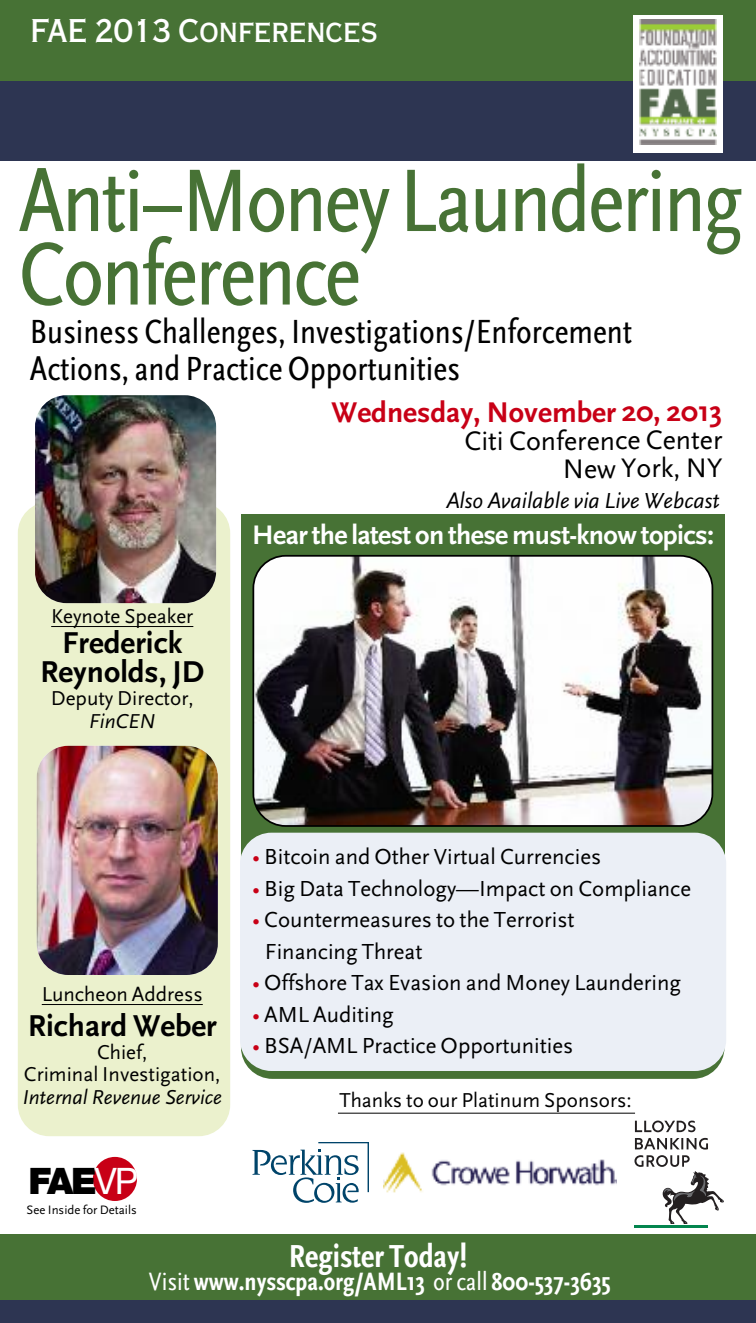
<style>
.page{position:relative;width:756px;height:1323px;background:#fff}
.page>*{position:absolute;margin:0;border:0;box-sizing:border-box;transform-origin:0 0}
.t1{font:condensed 92.75px/73.5px "Scala Sans OT";letter-spacing:-.03em;color:#477235}
.t2{font:900 36.57px "Helvetica Neue LT Std";color:#000}
.t3{font:condensed 35px/36.8px "Scala Sans OT";color:#000}
.t4{font:700 condensed 33.25px "Scala Sans OT";color:#fff}
.t5{font:700 31.5px/29.8px "Scala Sans OT";color:#000;text-align:center}
.t6{font:31.5px "Copperplate Thirty AB";color:#fff}
.t7{font:700 29.75px "Scala Sans OT";color:#c80016}
.t8{font:700 28px "Scala Sans OT";letter-spacing:-.025em;color:#fff}
.t9{font:28px/27.8px "Scala Sans OT";color:#000;text-align:right}
.t10{font:700 condensed 26.25px "Scala Sans OT";color:#fff}
.t11{font:22.75px/31.5px "Scala Sans OT";color:#000}
.t12{font:italic 22.75px "Scala Sans OT";color:#000}
.t13{font:21px/22.8px "Scala Sans OT";color:#000;text-align:center}
.t14{font:italic 21px "Scala Sans OT";color:#000}
.t15{font:12.78px "Scala Sans OT";color:#000}
.s1{font-weight:400;color:#fff}
.s2{color:#c80016}
.s3{font-weight:400}
</style>
<div class="page">
<div style="left:241px;top:821px;width:483px;height:258px;background:#477235;border-radius:32px"></div>
<div style="left:241px;top:514px;width:483px;height:535px;background:#477235"></div>
<div style="left:0;top:1235px;width:756px;height:65px;background:#477235"></div>
<img style="left:252px;top:555px;width:461px;height:272px">
<div style="left:0;top:1300px;width:756px;height:23px;background:#2d3552"></div>
<div style="left:240px;top:833px;width:486px;height:238px;background:#ebeff6;border-radius:32px"></div>
<div style="left:18px;top:502px;width:212px;height:634px;background:#ebf1cd;border-radius:32px"></div>
<div style="left:0;top:0;width:756px;height:81px;background:#477235"></div>
<div style="left:0;top:82px;width:756px;height:79px;background:#2d3552"></div>
<div style="left:93px;top:1157px;width:44px;height:44px;background:#c80016;border-radius:50%"></div>
<hr style="left:51px;top:626px;width:142px;height:1px;background:#000">
<hr style="left:42px;top:1004px;width:161px;height:1px;background:#000">
<div style="left:633px;top:15px;width:89px;height:138px;background:#fff"></div>
<img style="left:639px;top:19px;width:77px;height:126px">
<img style="left:35px;top:395px;width:181px;height:208px;border-radius:32px">
<img style="left:37px;top:746px;width:181px;height:229px;border-radius:32px">
<img style="left:384px;top:1152px;width:233px;height:41px">
<svg style="left:252px;top:1143px;width:117px;height:60px"></svg>
<hr style="left:635px;top:1225px;width:73px;height:2px;background:#03854e">
<svg style="left:634px;top:1121px;width:90px;height:103px"></svg>
<hr style="left:338px;top:1113px;width:297px;height:1px;background:#000">
<h3 class="t6" style="left:31px;top:19px;width:349px">FAE 2013 Conferences</h3>
<h1 class="t1" style="left:18px;top:175px;width:726px">Anti–MoneyLaundering<br>Conference</h1>
<h3 class="t3" style="left:30px;top:317px;width:604px">Business Challenges, Investigations/Enforcement<br>Actions, and PracticeOpportunities</h3>
<h3 class="t7" style="left:332px;top:402px;width:392px">Wednesday, November 20, 2013</h3>
<p class="t9" style="left:464px;top:430px;width:260px">Citi Conference Center<br>New York, NY</p>
<p class="t12" style="left:446px;top:493px;width:275px">Also Available via Live Webcast</p>
<p class="t8" style="left:252px;top:526px;width:463px">Hear the latest on these must-know topics:</p>
<p class="t13" style="left:51px;top:607px;width:144px">Keynote Speaker</p>
<h3 class="t5" style="left:40px;top:631px;width:166px">Frederick<br>Reynolds, JD</h3>
<p class="t13" style="left:51px;top:689px;width:144px">Deputy Director,</p>
<p class="t14" style="left:89px;top:714px;width:68px">FinCEN</p>
<p class="t13" style="left:42px;top:985px;width:163px">Luncheon Address</p>
<h3 class="t5" style="left:28px;top:1014px;width:191px">Richard Weber</h3>
<p class="t13" style="left:24px;top:1043px;width:198px">Chief,<br>Criminal Investigation,</p>
<p class="t14" style="left:22px;top:1090px;width:201px">Internal Revenue Service</p>
<h2 class="t2" style="left:29px;top:1168px;width:111px">FAE<span class="s1">VP</span></h2>
<p class="t15" style="left:27px;top:1205px;width:112px">See Inside for Details</p>
<p class="t11" style="left:252px;top:844px;width:351px"><span class="s2">•</span> Bitcoin and Other Virtual Currencies</p>
<p class="t11" style="left:252px;top:875px;width:441px"><span class="s2">•</span> Big Data Technology—Impact on Compliance</p>
<p class="t11" style="left:265px;top:907px;width:311px;text-indent:-13px"><span class="s2">•</span> Countermeasures to the Terrorist<br>Financing Threat</p>
<p class="t11" style="left:252px;top:970px;width:431px"><span class="s2">•</span> Offshore Tax Evasion and Money Laundering</p>
<p class="t11" style="left:252px;top:1001px;width:143px"><span class="s2">•</span> AML Auditing</p>
<p class="t11" style="left:252px;top:1033px;width:323px"><span class="s2">•</span> BSA/AML Practice Opportunities</p>
<p class="t13" style="left:339px;top:1091px;width:294px">Thanks to our Platinum Sponsors:</p>
<h3 class="t4" style="left:289px;top:1246px;width:180px">Register Today!</h3>
<p class="t10" style="left:149px;top:1273px;width:463px"><span class="s3">Visit</span> www.nysscpa.org/AML13 <span class="s3">orcall</span> 800-537-3635</p>
</div>
